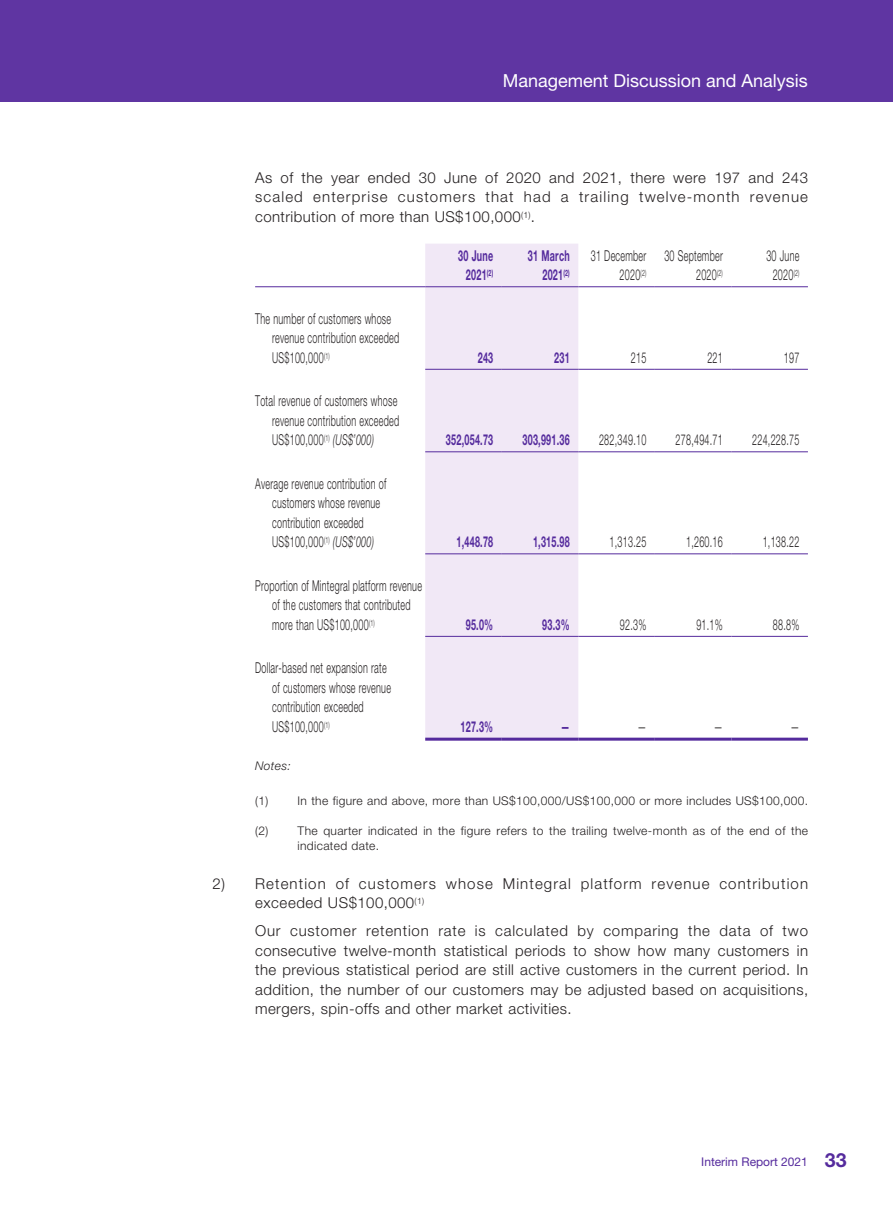
<style>
.page{position:relative;width:893px;height:1212px;background:#fff}
.page>*{position:absolute;margin:0;border:0;box-sizing:border-box;transform-origin:0 0}
.t1{font:18px "Helvetica Neue LT Std";color:#fff}
.t2{font:300 15px/19.5px "Helvetica Neue LT Std";letter-spacing:.03em;color:#231f20;scale:.6 1}
.t3{font:300 15px/19.5px "Helvetica Neue LT Std";letter-spacing:.03em;color:#231f20;text-align:justify}
.t4{font:700 15px/19.5px "Helvetica Neue LT Std";letter-spacing:.03em;color:#552b9d;text-align:center;scale:.6 1}
.t5{font:300 15px/19.5px "Helvetica Neue LT Std";letter-spacing:.075em;color:#231f20}
.t6{font:300 12px/15px "Helvetica Neue LT Std";letter-spacing:.03em;color:#231f20}
.t7{font:12px "Helvetica Neue LT Std";color:#552b9d}
.t8{font:italic 300 12px "Helvetica Neue LT Std";letter-spacing:.03em;color:#231f20}
.s1{font-style:italic}
.s2{font-weight:700;font-size:19.5px}
</style>
<div class="page">
<div style="left:0;top:0;width:893px;height:102px;background:#5f35a2"></div>
<div style="left:425px;top:244px;width:153px;height:494px;background:#f1e8f6"></div>
<hr style="left:255px;top:286px;width:170px;height:1px;background:#552b9d">
<hr style="left:425px;top:286px;width:77px;height:1px;background:#552b9d">
<hr style="left:502px;top:286px;width:76px;height:1px;background:#552b9d">
<hr style="left:578px;top:286px;width:77px;height:1px;background:#552b9d">
<hr style="left:655px;top:286px;width:76px;height:1px;background:#552b9d">
<hr style="left:731px;top:286px;width:77px;height:1px;background:#552b9d">
<hr style="left:425px;top:369px;width:77px;height:1px;background:#552b9d">
<hr style="left:502px;top:369px;width:76px;height:1px;background:#552b9d">
<hr style="left:578px;top:369px;width:77px;height:1px;background:#552b9d">
<hr style="left:655px;top:369px;width:76px;height:1px;background:#552b9d">
<hr style="left:731px;top:369px;width:77px;height:1px;background:#552b9d">
<hr style="left:425px;top:451px;width:77px;height:1px;background:#552b9d">
<hr style="left:502px;top:451px;width:76px;height:1px;background:#552b9d">
<hr style="left:578px;top:451px;width:77px;height:1px;background:#552b9d">
<hr style="left:655px;top:451px;width:76px;height:1px;background:#552b9d">
<hr style="left:731px;top:451px;width:77px;height:1px;background:#552b9d">
<hr style="left:425px;top:553px;width:77px;height:1px;background:#552b9d">
<hr style="left:502px;top:553px;width:76px;height:1px;background:#552b9d">
<hr style="left:578px;top:553px;width:77px;height:1px;background:#552b9d">
<hr style="left:655px;top:553px;width:76px;height:1px;background:#552b9d">
<hr style="left:731px;top:553px;width:77px;height:1px;background:#552b9d">
<hr style="left:425px;top:636px;width:77px;height:1px;background:#552b9d">
<hr style="left:502px;top:636px;width:76px;height:1px;background:#552b9d">
<hr style="left:578px;top:636px;width:77px;height:1px;background:#552b9d">
<hr style="left:655px;top:636px;width:76px;height:1px;background:#552b9d">
<hr style="left:731px;top:636px;width:77px;height:1px;background:#552b9d">
<hr style="left:425px;top:738px;width:77px;height:3px;background:#552b9d">
<hr style="left:502px;top:738px;width:76px;height:3px;background:#552b9d">
<hr style="left:578px;top:738px;width:77px;height:3px;background:#552b9d">
<hr style="left:655px;top:738px;width:76px;height:3px;background:#552b9d">
<hr style="left:731px;top:738px;width:77px;height:3px;background:#552b9d">
<p class="t1" style="left:503px;top:70px;width:307px">Management Discussion and Analysis</p>
<p class="t3" style="left:255px;top:167px;width:554px">As of the year ended 30 June of 2020 and 2021, there were 197 and 243 scaled enterprise customers that had a trailing twelve-month revenue contribution of more than US$100,000<sup>(1)</sup>.</p>
<p class="t4" style="left:458px;top:245px;width:60px">30 June<br>2021<sup>(2)</sup></p>
<p class="t4" style="left:528px;top:245px;width:71px;text-align:right">31 March<br>2021<sup>(2)</sup></p>
<p class="t2" style="left:591px;top:245px;width:94px;text-align:right">31 December<br>2020<sup>(2)</sup></p>
<p class="t2" style="left:664px;top:245px;width:99px;text-align:right">30 September<br>2020<sup>(2)</sup></p>
<p class="t2" style="left:766px;top:245px;width:57px;text-align:center">30 June<br>2020<sup>(2)</sup></p>
<p class="t2" style="left:272px;top:308px;width:213px;text-indent:-17px">The number of customers whose revenue contribution exceeded<br>US$100,000<sup>(1)</sup></p>
<p class="t4" style="left:478px;top:347px;width:27px">243</p>
<p class="t4" style="left:554px;top:347px;width:27px">231</p>
<p class="t2" style="left:631px;top:347px;width:27px">215</p>
<p class="t2" style="left:707px;top:347px;width:27px">221</p>
<p class="t2" style="left:784px;top:347px;width:27px">197</p>
<p class="t2" style="left:272px;top:391px;width:213px;text-indent:-17px">Total revenue of customers whose revenue contribution exceeded<br>US$100,000<sup>(1)</sup> <span class="s1">(US$’000)</span></p>
<p class="t2" style="left:272px;top:473px;width:192px;text-indent:-17px">Average revenue contribution of customers whose revenue contribution exceeded<br>US$100,000<sup>(1)</sup> <span class="s1">(US$’000)</span></p>
<p class="t2" style="left:272px;top:575px;width:251px;text-indent:-17px">Proportion of Mintegral platform revenue of the customers that contributed more than US$100,000<sup>(1)</sup></p>
<p class="t2" style="left:272px;top:658px;width:200px;text-indent:-17px">Dollar-based net expansion rate of customers whose revenue contribution exceeded<br>US$100,000<sup>(1)</sup></p>
<p class="t4" style="left:446px;top:430px;width:80px">352,054.73</p>
<p class="t4" style="left:522px;top:430px;width:80px">303,991.36</p>
<p class="t2" style="left:599px;top:430px;width:80px">282,349.10</p>
<p class="t2" style="left:676px;top:430px;width:80px">278,494.71</p>
<p class="t2" style="left:752px;top:430px;width:80px">224,228.75</p>
<p class="t4" style="left:456px;top:532px;width:63px">1,448.78</p>
<p class="t4" style="left:533px;top:532px;width:63px">1,315.98</p>
<p class="t2" style="left:610px;top:532px;width:63px">1,313.25</p>
<p class="t2" style="left:686px;top:532px;width:63px">1,260.16</p>
<p class="t2" style="left:763px;top:532px;width:63px">1,138.22</p>
<p class="t4" style="left:466px;top:614px;width:47px">95.0%</p>
<p class="t4" style="left:542px;top:614px;width:47px">93.3%</p>
<p class="t2" style="left:620px;top:614px;width:46px">92.3%</p>
<p class="t2" style="left:696px;top:614px;width:46px">91.1%</p>
<p class="t2" style="left:773px;top:614px;width:46px">88.8%</p>
<p class="t4" style="left:460px;top:716px;width:56px">127.3%</p>
<p class="t4" style="left:561px;top:716px;width:16px">—</p>
<p class="t2" style="left:637px;top:716px;width:16px">—</p>
<p class="t2" style="left:714px;top:716px;width:16px">—</p>
<p class="t2" style="left:790px;top:716px;width:16px">—</p>
<p class="t8" style="left:255px;top:759px;width:37px">Notes:</p>
<p class="t6" style="left:255px;top:792px;width:15px">(1)</p>
<p class="t6" style="left:298px;top:792px;width:512px">In the figure and above, more than US$100,000/US$100,000 or more includes US$100,000.</p>
<p class="t6" style="left:255px;top:822px;width:15px">(2)</p>
<p class="t6" style="left:298px;top:822px;width:512px">The quarter indicated in the figure refers to the trailing twelve-month as of the end of the indicated date.</p>
<p class="t5" style="left:255px;top:873px;width:554px;text-indent:-43px">2) Retention of customers whose Mintegral platform revenue contribution exceeded US$100,000<sup>(1)</sup></p>
<p class="t3" style="left:255px;top:921px;width:555px">Our customer retention rate is calculated by comparing the data of two consecutive twelve-month statistical periods to show how many customers in the previous statistical period are still active customers in the current period. In addition, the number of our customers may be adjusted based on acquisitions, mergers, spin-offs and other market activities.</p>
<p class="t7" style="left:701px;top:1154px;width:147px">Interim Report 2021 <span class="s2">33</span></p>
</div>
